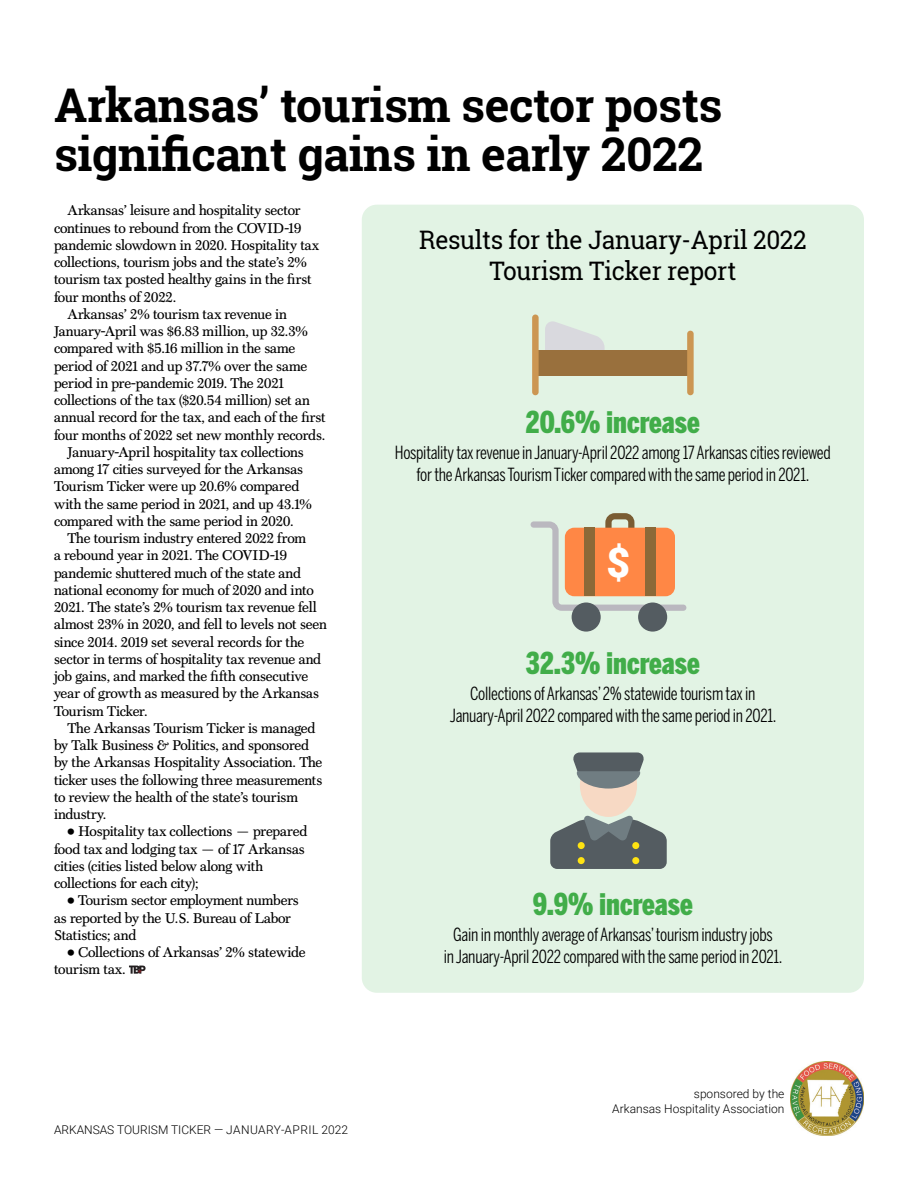
<style>
.page{position:relative;width:918px;height:1188px;background:#fff}
.page>*{position:absolute;margin:0;border:0;box-sizing:border-box;transform-origin:0 0}
.t1{font:700 46.5px/49.5px "Roboto Slab";letter-spacing:-.01em;color:#000}
.t2{font:900 40.95px "Roboto";color:#fff}
.Text--chart_list{font:900 30px "Benton Sans Comp";color:#41ad49}
.Text--chart_list-2{font:25.5px/30.6px "Roboto Slab";letter-spacing:-.015em;color:#000;text-align:center;scale:.96 1}
.Text--chart_list-3{font:18px/21.6px "Benton Sans Comp";letter-spacing:-.015em;color:#000;text-align:center}
.t3{font:14.25px/17.2px "Scotch FB Text";letter-spacing:-.015em;color:#000}
.t4{font:300 12px/14.4px "Roboto";color:#000;text-align:right}
.s1{font-size:10.5px}
</style>
<div class="page">
<img style="left:790px;top:1061px;width:74px;height:75px">
<div style="left:362px;top:205px;width:502px;height:788px;background:#e2f3e4;border-radius:15px"></div>
<svg style="left:545px;top:321px;width:60px;height:29px"></svg>
<div style="left:535px;top:350px;width:155px;height:26px;background:#99703d"></div>
<div style="left:532px;top:315px;width:7px;height:80px;background:#cc9652;border-radius:3px"></div>
<div style="left:687px;top:331px;width:7px;height:64px;background:#cc9652;border-radius:3px"></div>
<div style="left:572px;top:603px;width:29px;height:29px;background:#545c61;border-radius:50%"></div>
<div style="left:638px;top:603px;width:29px;height:29px;background:#545c61;border-radius:50%"></div>
<svg style="left:531px;top:513px;width:155px;height:98px"></svg>
<div style="left:565px;top:528px;width:110px;height:68px;background:#ff8745;border-radius:9px"></div>
<div style="left:585px;top:528px;width:10px;height:68px;background:#8c6938"></div>
<div style="left:645px;top:528px;width:10px;height:68px;background:#8c6938"></div>
<svg style="left:550px;top:752px;width:117px;height:117px"></svg>
<div style="left:578px;top:842px;width:7px;height:7px;background:#ffe312;border-radius:50%"></div>
<div style="left:578px;top:857px;width:7px;height:7px;background:#ffe312;border-radius:50%"></div>
<div style="left:632px;top:842px;width:7px;height:7px;background:#ffe312;border-radius:50%"></div>
<div style="left:632px;top:857px;width:7px;height:7px;background:#ffe312;border-radius:50%"></div>
<svg style="left:129px;top:966px;width:17px;height:8px"></svg>
<p class="t1" style="left:54px;top:80px;width:670px">Arkansas’ tourism sector posts significant gains in early 2022</p>
<p class="t3" style="left:54px;top:202px;width:266px;text-indent:14px">Arkansas’ leisure and hospitality sector continues to rebound from the COVID-19 pandemic slowdown in 2020. Hospitality tax collections, tourism jobs and the state’s 2% tourism tax posted healthy gains in the first four months of 2022.</p>
<p class="t3" style="left:54px;top:305px;width:273px;text-indent:14px">Arkansas’ 2% tourism tax revenue in January-April was $6.83 million, up 32.3% compared with $5.16 million in the same period of 2021 and up 37.7% over the same period in pre-pandemic 2019. The 2021 collections of the tax ($20.54 million) set an annual record for the tax, and each of the first four months of 2022 set new monthly records.</p>
<p class="t3" style="left:54px;top:443px;width:260px;text-indent:14px">January-April hospitality tax collections among 17 cities surveyed for the Arkansas Tourism Ticker were up 20.6% compared with the same period in 2021, and up 43.1% compared with the same period in 2020.</p>
<p class="t3" style="left:54px;top:530px;width:274px;text-indent:14px">The tourism industry entered 2022 from<br>a rebound year in 2021. The COVID-19 pandemic shuttered much of the state and national economy for much of 2020 and into 2021. The state’s 2% tourism tax revenue fell almost 23% in 2020, and fell to levels not seen since 2014. 2019 set several records for the sector in terms of hospitality tax revenue and job gains, and marked the fifth consecutive year of growth as measured by the Arkansas Tourism Ticker.</p>
<p class="t3" style="left:54px;top:719px;width:270px;text-indent:14px">The Arkansas Tourism Ticker is managed by Talk Business &amp; Politics, and sponsored by the Arkansas Hospitality Association. The ticker uses the following three measurements to review the health of the state’s tourism industry.</p>
<p class="t3" style="left:54px;top:823px;width:255px;text-indent:14px"><span class="s1">•</span> Hospitality tax collections — prepared food tax and lodging tax — of 17 Arkansas cities (cities listed below along with collections for each city);</p>
<p class="t3" style="left:54px;top:892px;width:246px;text-indent:14px"><span class="s1">•</span> Tourism sector employment numbers as reported by the U.S. Bureau of Labor<br>Statistics; and</p>
<p class="t3" style="left:54px;top:944px;width:253px;text-indent:14px"><span class="s1">•</span> Collections of Arkansas’ 2% statewide tourism tax.</p>
<p class="t4" style="left:54px;top:1122px;width:296px">ARKANSAS TOURISM TICKER — JANUARY-APRIL 2022</p>
<p class="Text--chart_list-2" style="left:419px;top:225px;width:405px">Results for the January-April 2022<br>Tourism Ticker report</p>
<p class="Text--chart_list" style="left:526px;top:405px;width:175px">20.6% increase</p>
<p class="Text--chart_list-3" style="left:395px;top:442px;width:437px">Hospitality tax revenue in January-April 2022 among 17 Arkansas cities reviewed for the Arkansas Tourism Ticker compared with the same period in 2021.</p>
<p class="t2" style="left:606px;top:534px;width:25px">$</p>
<p class="Text--chart_list" style="left:526px;top:646px;width:175px">32.3% increase</p>
<p class="Text--chart_list-3" style="left:450px;top:683px;width:328px">Collections of Arkansas’ 2% statewide tourism tax in<br>January-April 2022 compared with the same period in 2021.</p>
<p class="Text--chart_list" style="left:533px;top:887px;width:161px">9.9% increase</p>
<p class="Text--chart_list-3" style="left:444px;top:924px;width:340px">Gain in monthly average of Arkansas’ tourism industry jobs<br>in January-April 2022 compared with the same period in 2021.</p>
<p class="t4" style="left:612px;top:1086px;width:174px">sponsored by the<br>Arkansas Hospitality Association</p>
</div>
